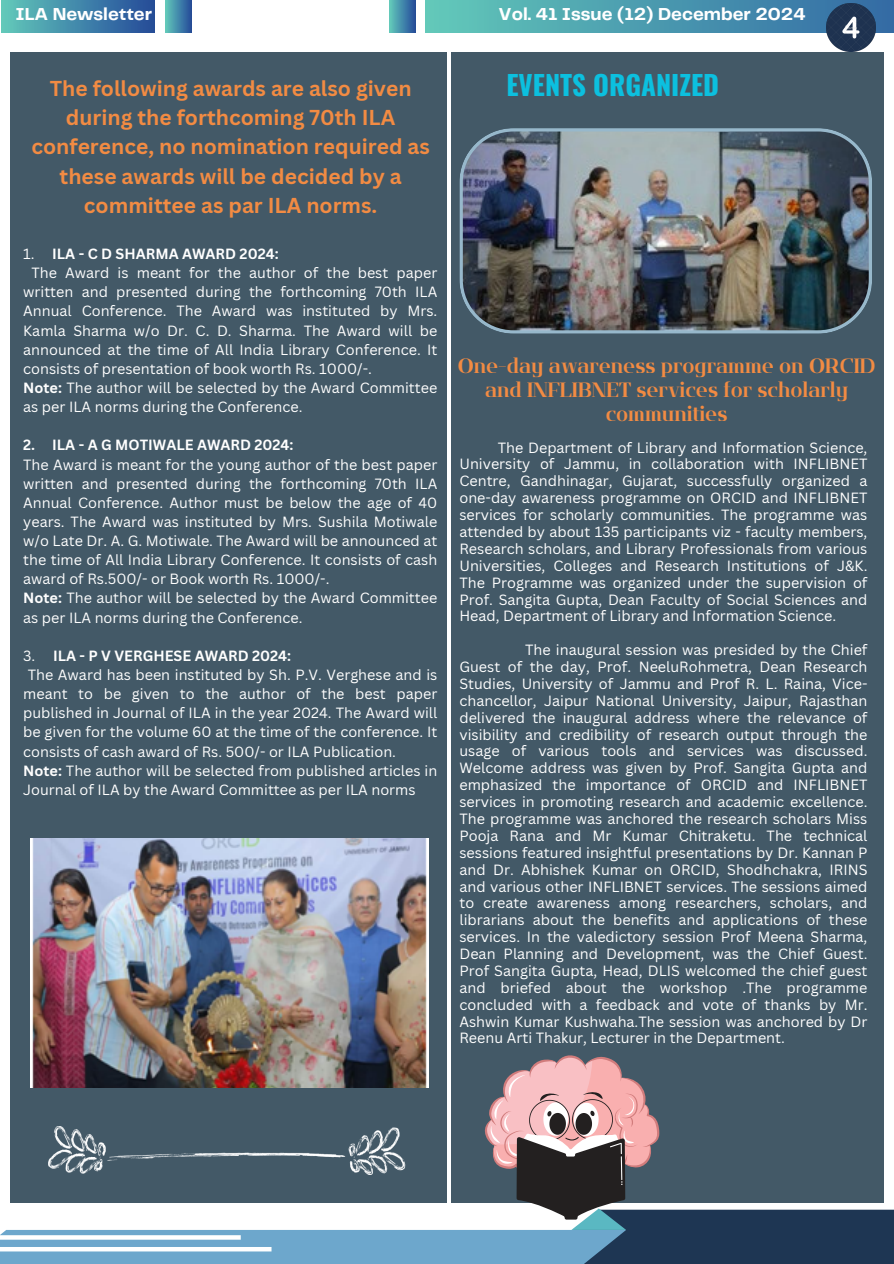
<style>
.page{position:relative;width:894px;height:1264px;background:#fff}
.page>*{position:absolute;margin:0;border:0;box-sizing:border-box;transform-origin:0 0}
.t1{font:700 27.15px "Oswald";color:#0cc0df}
.t2{font:700 21px/29.2px "Canva Sans";color:#f28b43;text-align:center}
.t3{font:20.7px/24.3px "Flatory Serif 700";color:#f28b43;text-align:center}
.t4{font:700 18px "Telegraf";color:#fff}
.t5{font:14.4px/16.8px "Canva Sans";color:#fff;text-align:justify}
.t6{font:14.4px/19.2px "Canva Sans";color:#fefefe;text-align:justify}
.t7{font:700 14.4px "Canva Sans";color:#fefefe}
.s1{font-weight:400}
.s2{font-weight:700}
</style>
<div class="page">
<div style="left:428px;top:1209px;width:465px;height:54px;background:#1e3653"></div>
<div style="left:0;top:1229px;width:626px;height:34px;background:#6da7cc"></div>
<svg style="left:0;top:1235px;width:241px;height:4px"></svg>
<div style="left:0;top:1246px;width:271px;height:5px;background:#fff"></div>
<div style="left:2px;top:0;width:153px;height:32px;background:linear-gradient(to right,#61c7ba,#24499a)"></div>
<div style="left:165px;top:0;width:26px;height:32px;background:linear-gradient(to right,#62c9bb,#28539d)"></div>
<div style="left:426px;top:0;width:467px;height:32px;background:linear-gradient(to right,#62c8b9,#336aa4)"></div>
<div style="left:389px;top:0;width:26px;height:32px;background:linear-gradient(to right,#62cbbb,#29539d)"></div>
<div style="left:451px;top:52px;width:432px;height:551px;background:#435967"></div>
<div style="left:451px;top:589px;width:432px;height:613px;background:#435967"></div>
<div style="left:10px;top:52px;width:436px;height:1150px;background:#435967"></div>
<img style="left:459px;top:128px;width:412px;height:206px">
<img style="left:30px;top:838px;width:398px;height:248px">
<svg style="left:484px;top:1055px;width:175px;height:174px"></svg>
<img style="left:49px;top:1126px;width:357px;height:47px">
<img style="left:826px;top:4px;width:49px;height:48px">
<p class="t4" style="left:15px;top:7px;width:138px">ILA Newsletter</p>
<p class="t4" style="left:498px;top:7px;width:308px">Vol. 41 Issue (12) December 2024</p>
<p class="t2" style="left:50px;top:73px;width:363px">The following awards are also given</p>
<h3 class="t1" style="left:506px;top:64px;width:214px">EVENTS ORGANIZED</h3>
<p class="t2" style="left:31px;top:102px;width:400px">during the forthcoming 70th ILA conference, no nomination required as these awards will be decided by a committee as par ILA norms.</p>
<p class="t7" style="left:23px;top:244px;width:257px"><span class="s1">1.</span> ILA - C D SHARMA AWARD 2024:</p>
<p class="t6" style="left:23px;top:263px;width:415px;text-indent:8px">The Award is meant for the author of the best paper written and presented during the forthcoming 70th ILA Annual Conference. The Award was instituted by Mrs.<br>Kamla Sharma w/o Dr. C. D. Sharma. The Award will be announced at the time of All India Library Conference. It consists of presentation of book worth Rs. 1000/-.</p>
<p class="t6" style="left:23px;top:378px;width:415px"><span class="s2">Note:</span> The author will be selected by the Award Committee as per ILA norms during the Conference.</p>
<p class="t7" style="left:23px;top:435px;width:272px">2. ILA - A G MOTIWALE AWARD 2024:</p>
<p class="t6" style="left:23px;top:454px;width:415px">The Award is meant for the young author of the best paper written and presented during the forthcoming 70th ILA Annual Conference. Author must be below the age of 40 years. The Award was instituted by Mrs. Sushila Motiwale w/o Late Dr. A. G. Motiwale. The Award will be announced at the time of All India Library Conference. It consists of cash award of Rs.500/- or Book worth Rs. 1000/-.</p>
<p class="t6" style="left:23px;top:588px;width:415px"><span class="s2">Note:</span> The author will be selected by the Award Committee as per ILA norms during the Conference.</p>
<p class="t7" style="left:23px;top:645px;width:269px"><span class="s1">3.</span> ILA - P V VERGHESE AWARD 2024:</p>
<p class="t6" style="left:23px;top:665px;width:415px;text-indent:5px">The Award has been instituted by Sh. P.V. Verghese and is meant to be given to the author of the best paper published in Journal of ILA in the year 2024. The Award will be given for the volume 60 at the time of the conference. It consists of cash award of Rs. 500/- or ILA Publication.</p>
<p class="t6" style="left:23px;top:760px;width:415px"><span class="s2">Note:</span> The author will be selected from published articles in<br>Journal of ILA by the Award Committee as per ILA norms</p>
<p class="t3" style="left:457px;top:353px;width:419px">One-day awareness programme on ORCID and INFLIBNET services for scholarly communities</p>
<p class="t5" style="left:459px;top:438px;width:409px;text-indent:38px">The Department of Library and Information Science, University of Jammu, in collaboration with INFLIBNET Centre, Gandhinagar, Gujarat, successfully organized a one-day awareness programme on ORCID and INFLIBNET services for scholarly communities. The programme was attended by about 135 participants viz - faculty members, Research scholars, and Library Professionals from various Universities, Colleges and Research Institutions of J&amp;K.<br>The Programme was organized under the supervision of Prof. Sangita Gupta, Dean Faculty of Social Sciences and Head, Department of Library and Information Science.</p>
<p class="t5" style="left:459px;top:641px;width:409px;text-indent:66px">The inaugural session was presided by the Chief Guest of the day, Prof. NeeluRohmetra, Dean Research Studies, University of Jammu and Prof R. L. Raina, Vice&shy;chancellor, Jaipur National University, Jaipur, Rajasthan delivered the inaugural address where the relevance of visibility and credibility of research output through the usage of various tools and services was discussed.<br>Welcome address was given by Prof. Sangita Gupta and emphasized the importance of ORCID and INFLIBNET services in promoting research and academic excellence.<br>The programme was anchored the research scholars Miss Pooja Rana and Mr Kumar Chitraketu. The technical sessions featured insightful presentations by Dr. Kannan P and Dr. Abhishek Kumar on ORCID, Shodhchakra, IRINS and various other INFLIBNET services. The sessions aimed to create awareness among researchers, scholars, and librarians about the benefits and applications of these services. In the valedictory session Prof Meena Sharma, Dean Planning and Development, was the Chief Guest.<br>Prof Sangita Gupta, Head, DLIS welcomed the chief guest and briefed about the workshop .The programme concluded with a feedback and vote of thanks by Mr.<br>Ashwin Kumar Kushwaha.The session was anchored by Dr Reenu Arti Thakur, Lecturer in the Department.</p>
</div>
